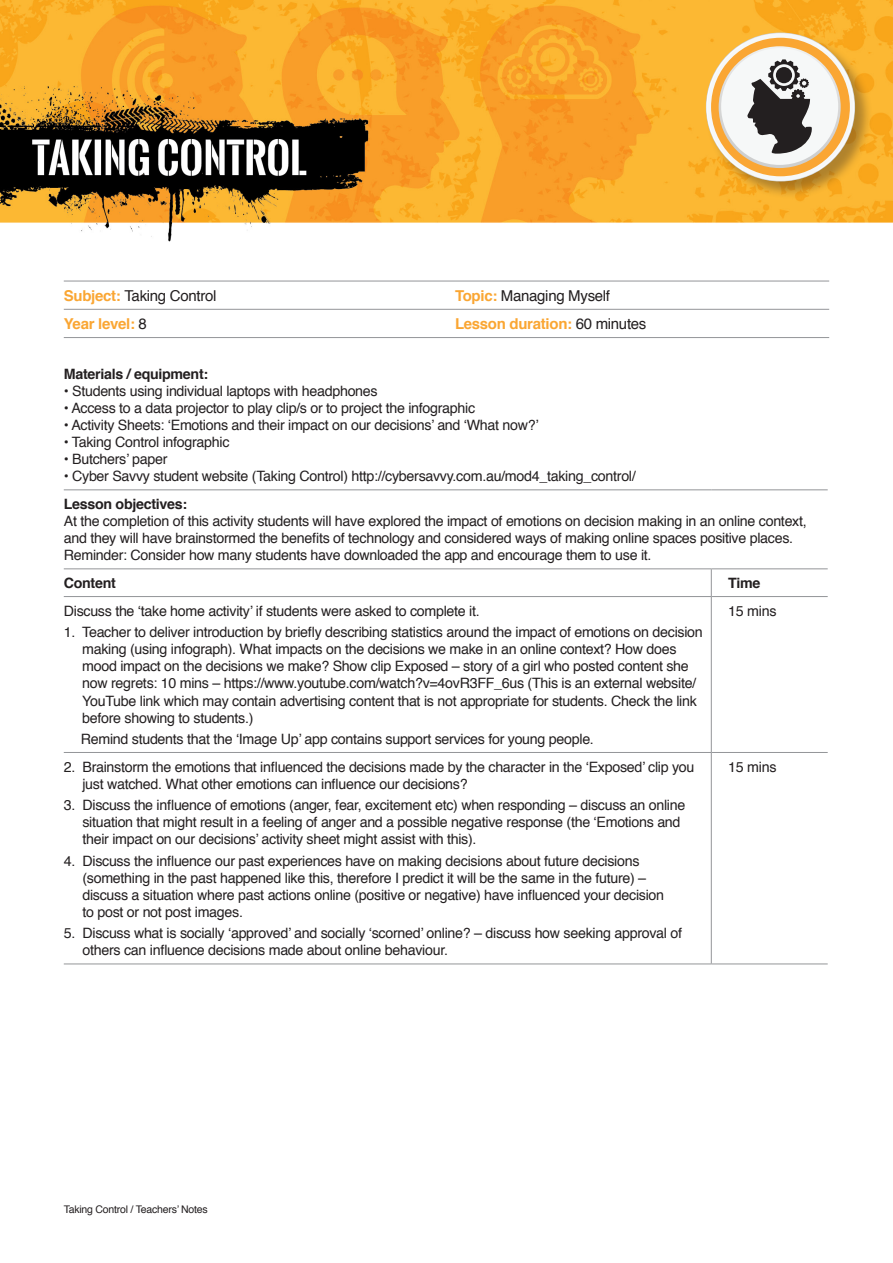
<style>
.page{position:relative;width:893px;height:1263px;background:#fff}
.page>*{position:absolute;margin:0;border:0;box-sizing:border-box;transform-origin:0 0}
.t1{font:15px "Helvetica";letter-spacing:-.02em;color:#231f20}
.t2{font:700 15px "Helvetica";letter-spacing:-.02em;color:#faa633}
.List_Paragraph{font:14.25px/17.1px "Helvetica";letter-spacing:-.02em;color:#231f20}
.t3{font:700 14.25px "Helvetica";letter-spacing:-.02em;color:#231f20}
.t4{font:10.5px "Helvetica";letter-spacing:-.02em;color:#231f20}
.s1{font-weight:700;color:#faa633}
.s2{font-weight:400;color:#231f20}
</style>
<div class="page">
<hr style="left:64px;top:281px;width:391px;height:1px;background:#939598">
<hr style="left:455px;top:281px;width:374px;height:1px;background:#939598">
<hr style="left:64px;top:309px;width:391px;height:1px;background:#939598">
<hr style="left:455px;top:309px;width:374px;height:1px;background:#939598">
<hr style="left:64px;top:337px;width:391px;height:1px;background:#939598">
<hr style="left:455px;top:337px;width:374px;height:1px;background:#939598">
<hr style="left:64px;top:489px;width:647px;height:1px;background:#939598">
<hr style="left:711px;top:489px;width:117px;height:1px;background:#939598">
<hr style="left:64px;top:568px;width:647px;height:1px;background:#939598">
<hr style="left:711px;top:568px;width:117px;height:1px;background:#939598">
<hr style="left:64px;top:596px;width:647px;height:1px;background:#939598">
<hr style="left:711px;top:596px;width:117px;height:1px;background:#939598">
<hr style="left:64px;top:752px;width:647px;height:1px;background:#939598">
<hr style="left:711px;top:752px;width:117px;height:1px;background:#939598">
<hr style="left:64px;top:963px;width:647px;height:1px;background:#939598">
<hr style="left:711px;top:963px;width:117px;height:1px;background:#939598">
<svg style="left:711px;top:569px;width:1px;height:27px"></svg>
<hr style="left:711px;top:597px;width:1px;height:155px;background:#939598">
<hr style="left:711px;top:753px;width:1px;height:210px;background:#939598">
<img style="left:0;top:0;width:893px;height:242px">
<div style="left:706px;top:32px;width:167px;height:168px;background:#231f20;opacity:.35"></div>
<svg style="left:706px;top:33px;width:149px;height:148px"></svg>
<div style="left:776px;top:67px;width:16px;height:16px;background:#231f20;border-radius:50%"></div>
<p class="t1" style="left:64px;top:284px;width:154px"><span class="s1">Subject:</span> Taking Control</p>
<p class="t1" style="left:455px;top:284px;width:157px"><span class="s1">Topic:</span> Managing Myself</p>
<p class="t2" style="left:64px;top:312px;width:85px">Year level: <span class="s2">8</span></p>
<p class="t2" style="left:455px;top:312px;width:193px">Lesson duration: <span class="s2">60 minutes</span></p>
<p class="t3" style="left:64px;top:362px;width:146px">Materials / equipment:</p>
<p class="List_Paragraph" style="left:64px;top:383px;width:315px">• Students using individual laptops with headphones</p>
<p class="List_Paragraph" style="left:64px;top:400px;width:413px">• Access to a data projector to play clip/s or to project the infographic</p>
<p class="List_Paragraph" style="left:64px;top:417px;width:476px">• Activity Sheets: ‘Emotions and their impact on our decisions’ and ‘What now?’</p>
<p class="List_Paragraph" style="left:64px;top:434px;width:167px">• Taking Control infographic</p>
<p class="List_Paragraph" style="left:64px;top:451px;width:105px">• Butchers’ paper</p>
<p class="List_Paragraph" style="left:64px;top:468px;width:573px">• Cyber Savvy student website (Taking Control) http://cybersavvy.com.au/mod4_taking_control/</p>
<p class="t3" style="left:64px;top:492px;width:125px">Lesson objectives:</p>
<p class="List_Paragraph" style="left:64px;top:513px;width:744px">At the completion of this activity students will have explored the impact of emotions on decision making in an online context, and they will have brainstormed the benefits of technology and considered ways of making online spaces positive places.<br>Reminder: Consider how many students have downloaded the app and encourage them to use it.</p>
<p class="t3" style="left:64px;top:571px;width:54px">Content</p>
<p class="t3" style="left:728px;top:571px;width:34px">Time</p>
<p class="List_Paragraph" style="left:64px;top:603px;width:417px">Discuss the ‘take home activity’ if students were asked to complete it.</p>
<p class="List_Paragraph" style="left:82px;top:624px;width:622px;text-indent:-18px">1. Teacher to deliver introduction by briefly describing statistics around the impact of emotions on decision making (using infograph). What impacts on the decisions we make in an online context? How does mood impact on the decisions we make? Show clip Exposed – story of a girl who posted content she now regrets: 10 mins – https://www.youtube.com/watch?v=4ovR3FF_6us (This is an external website/ YouTube link which may contain advertising content that is not appropriate for students. Check the link before showing to students.)</p>
<p class="List_Paragraph" style="left:81px;top:731px;width:515px">Remind students that the ‘Image Up’ app contains support services for young people.</p>
<p class="List_Paragraph" style="left:728px;top:603px;width:50px">15 mins</p>
<p class="List_Paragraph" style="left:82px;top:758px;width:614px;text-indent:-19px">2. Brainstorm the emotions that influenced the decisions made by the character in the ‘Exposed’ clip you just watched. What other emotions can influence our decisions?</p>
<p class="List_Paragraph" style="left:82px;top:797px;width:604px;text-indent:-19px">3. Discuss the influence of emotions (anger, fear, excitement etc) when responding – discuss an online situation that might result in a feeling of anger and a possible negative response (the ‘Emotions and their impact on our decisions’ activity sheet might assist with this).</p>
<p class="List_Paragraph" style="left:82px;top:852px;width:583px;text-indent:-19px">4. Discuss the influence our past experiences have on making decisions about future decisions (something in the past happened like this, therefore I predict it will be the same in the future) – discuss a situation where past actions online (positive or negative) have influenced your decision to post or not post images.</p>
<p class="List_Paragraph" style="left:82px;top:925px;width:601px;text-indent:-19px">5. Discuss what is socially ‘approved’ and socially ‘scorned’ online? – discuss how seeking approval of others can influence decisions made about online behaviour.</p>
<p class="List_Paragraph" style="left:728px;top:758px;width:50px">15 mins</p>
<p class="t4" style="left:64px;top:1202px;width:146px">Taking Control / Teachers’ Notes</p>
</div>
